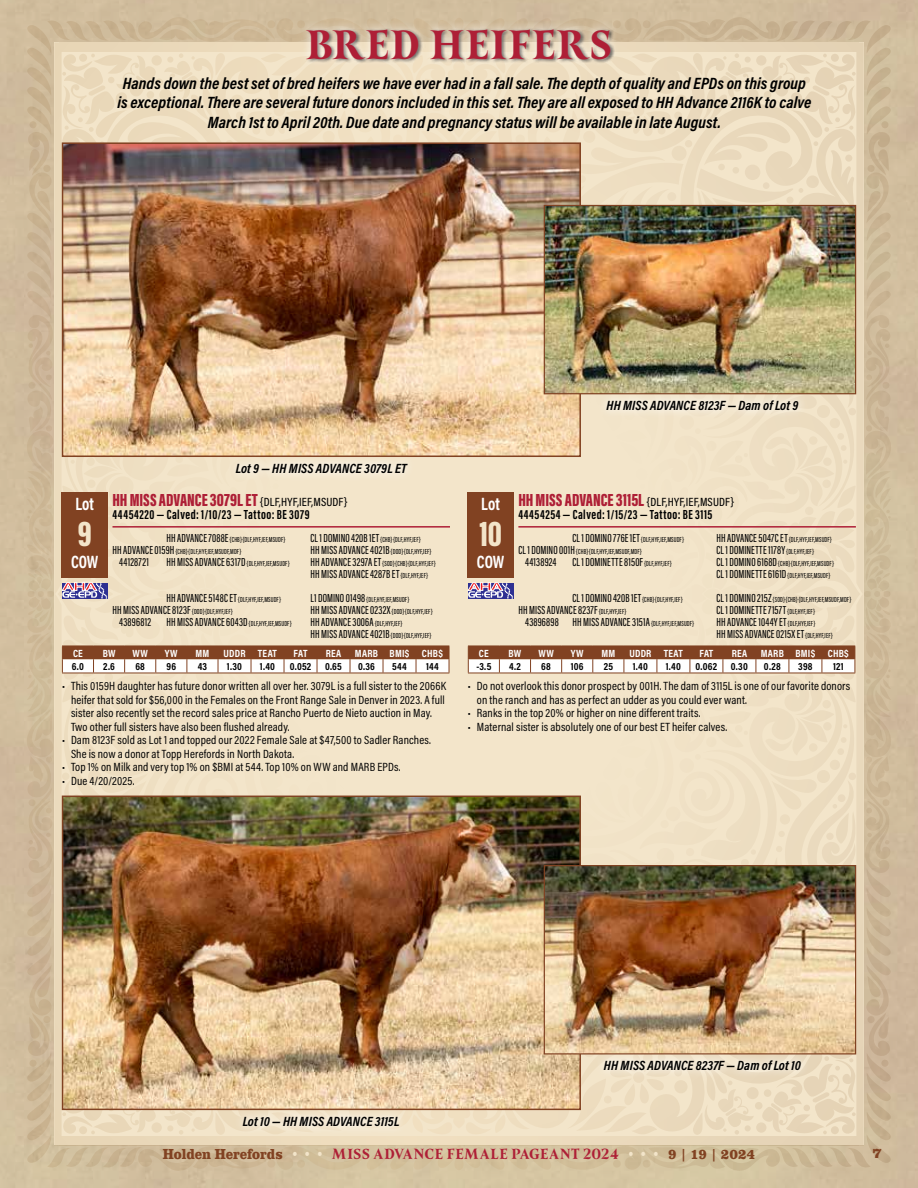
<style>
.page{position:relative;width:918px;height:1188px;background:#fff}
.page>*{position:absolute;margin:0;border:0;box-sizing:border-box;transform-origin:0 0}
.t1{font:42px "Belda Nor Ex B";letter-spacing:.015em;color:#ae1f36}
.t2{font:900 36px "Acumin Pro Extra Cond";color:#f3e5ca}
.t3{font:900 18px "Acumin Pro Extra Cond";color:#ae1f36}
.t4{font:700 18px "Acumin Pro Cond";letter-spacing:.005em;color:#fff;scale:.9 1}
.t5{font:italic 700 16.5px/19.8px "Acumin Pro Cond";letter-spacing:.005em;color:#000;text-align:center}
.t6{font:15px "Belda Nor Ex B";letter-spacing:.02em;color:#ae1f36}
.t7{font:700 expanded 15px "Clarendon URW";color:#814222}
.t8{font:italic 700 13.5px "Acumin Pro Cond";letter-spacing:.01em;color:#000}
.t9{font:700 13.5px "Acumin Pro Extra Cond";letter-spacing:.045em;color:#000}
.t10{font:12px/13.5px "Acumin Pro Cond";letter-spacing:.01em;color:#000}
.t11{font:500 12px/12px "Acumin Pro Extra Cond";letter-spacing:.015em;color:#000}
.t12{font:500 12px "Acumin Pro Cond";letter-spacing:.01em;color:#000}
.t13{font:700 10.5px "Acumin Pro Cond";letter-spacing:.02em;color:#000}
.t14{font:700 10.5px "Acumin Pro Cond";letter-spacing:.02em;color:#fff}
.t15{font:500 7.5px/12px "Acumin Pro Extra Cond";letter-spacing:.025em;color:#000}
.s1{font-family:"Acumin Pro Cond";font-weight:500;font-size:12px;color:#000}
.s2{font-size:12px}
.s3{font-size:7.5px}
.s4{font-family:"Acumin Pro Extra Cond";font-weight:900;font-size:18px;color:#ae1f36}
.s5{font-family:"Clarendon URW Ext Nar";font-weight:700;color:#814222}
.s6{font-family:"Clarendon URW Ext Nar";font-weight:700;color:#f3e5ca}
.s7{font-family:"Clarendon URW Ext Nar";font-weight:300;color:#814222}
</style>
<div class="page">
<hr style="left:0;top:0;width:1px;height:1188px;background:#f3e5ca">
<img style="left:26px;top:17px;width:866px;height:1155px">
<hr style="left:416px;top:673px;width:33px;height:1px;background:#814222">
<h1 class="t1" style="left:306px;top:17px;width:308px">BRED HEIFERS</h1>
<p class="t5" style="left:118px;top:73px;width:695px">Hands down the best set of bred heifers we have ever had in a fall sale. The depth of quality and EPDs on this group is exceptional. There are several future donors included in this set. They are all exposed to HH Advance 2116K to calve<br>March 1st to April 20th. Due date and pregnancy status will be available in late August.</p>
<h3 class="t4" style="left:75px;top:492px;width:22px">Lot</h3>
<h2 class="t2" style="left:78px;top:512px;width:15px">9</h2>
<h3 class="t4" style="left:71px;top:550px;width:32px">COW</h3>
<p class="t8" style="left:236px;top:459px;width:172px">Lot 9 — HH MISS ADVANCE 3079L ET</p>
<h3 class="t3" style="left:112px;top:489px;width:237px">HH MISS ADVANCE 3079L ET <span class="s1">{DLF,HYF,IEF,MSUDF}</span></h3>
<p class="t9" style="left:112px;top:506px;width:199px">44454220 — Calved: 1/10/23 — Tattoo: BE 3079</p>
<p class="t15" style="left:166px;top:533px;width:121px"><span class="s2">HH ADVANCE 7088E</span> {CHB}{DLF,HYF,IEF,MSUDF}</p>
<p class="t15" style="left:310px;top:533px;width:112px"><span class="s2">CL 1 DOMINO 420B 1ET</span> {CHB}{DLF,HYF,IEF}</p>
<p class="t15" style="left:112px;top:545px;width:130px"><span class="s2">HH ADVANCE 0159H</span> {CHB}{DLF,HYF,IEF,MSUDF,MDF}</p>
<p class="t11" style="left:310px;top:544px;width:123px">HH MISS ADVANCE 4021B <span class="s3">{DOD}{DLF,HYF,IEF}</span></p>
<p class="t11" style="left:119px;top:556px;width:31px">44128721</p>
<p class="t15" style="left:166px;top:557px;width:125px"><span class="s2">HH MISS ADVANCE 6317D</span> {DLF,HYF,IEF,MSUDF}</p>
<p class="t15" style="left:311px;top:557px;width:127px"><span class="s2">HH ADVANCE 3297A ET</span> {SOD}{CHB}{DLF,HYF,IEF}</p>
<p class="t11" style="left:310px;top:568px;width:119px">HH MISS ADVANCE 4287B ET <span class="s3">{DLF,HYF,IEF}</span></p>
<p class="t15" style="left:166px;top:593px;width:116px"><span class="s2">HH ADVANCE 5148C ET</span> {DLF,HYF,IEF,MSUDF}</p>
<p class="t15" style="left:311px;top:593px;width:101px"><span class="s2">L1 DOMINO 01498</span> {DLF,HYF,IEF,MSUDF}</p>
<p class="t11" style="left:112px;top:604px;width:122px">HH MISS ADVANCE 8123F <span class="s3">{DOD}{DLF,HYF,IEF}</span></p>
<p class="t11" style="left:311px;top:604px;width:124px">HH MISS ADVANCE 0232X <span class="s3">{DOD}{DLF,HYF,IEF}</span></p>
<p class="t11" style="left:119px;top:616px;width:33px">43896812</p>
<p class="t15" style="left:166px;top:617px;width:127px"><span class="s2">HH MISS ADVANCE 6043D</span> {DLF,HYF,IEF,MSUDF}</p>
<p class="t11" style="left:310px;top:616px;width:123px">HH ADVANCE 3006A <span class="s3">{DLF,HYF,IEF}<br></span>HH MISS ADVANCE 4021B <span class="s3">{DOD}{DLF,HYF,IEF}</span></p>
<p class="t14" style="left:73px;top:646px;width:11px">CE</p>
<p class="t14" style="left:103px;top:646px;width:14px">BW</p>
<p class="t14" style="left:133px;top:646px;width:17px">WW</p>
<p class="t14" style="left:165px;top:646px;width:14px">YW</p>
<p class="t14" style="left:196px;top:646px;width:15px">MM</p>
<p class="t14" style="left:224px;top:646px;width:55px">UDDR TEAT</p>
<p class="t14" style="left:294px;top:646px;width:15px">FAT</p>
<p class="t14" style="left:326px;top:646px;width:17px">REA</p>
<p class="t14" style="left:355px;top:646px;width:90px">MARB BMI$ CHB$</p>
<p class="t13" style="left:72px;top:659px;width:14px">6.0</p>
<p class="t13" style="left:103px;top:659px;width:13px">2.6</p>
<p class="t13" style="left:135px;top:659px;width:11px">68</p>
<p class="t13" style="left:166px;top:659px;width:11px">96</p>
<p class="t13" style="left:198px;top:659px;width:11px">43</p>
<p class="t13" style="left:227px;top:659px;width:17px">1.30</p>
<p class="t13" style="left:260px;top:659px;width:17px">1.40</p>
<p class="t13" style="left:290px;top:659px;width:23px">0.052</p>
<p class="t13" style="left:325px;top:659px;width:18px">0.65</p>
<p class="t13" style="left:358px;top:659px;width:18px">0.36</p>
<p class="t13" style="left:392px;top:659px;width:16px">544</p>
<p class="t13" style="left:426px;top:659px;width:14px">144</p>
<p class="t10" style="left:71px;top:679px;width:377px;text-indent:-9px">• This 0159H daughter has future donor written all over her. 3079L is a full sister to the 2066K heifer that sold for $56,000 in the Females on the Front Range Sale in Denver in 2023. A full sister also recently set the record sales price at Rancho Puerto de Nieto auction in May.<br>Two other full sisters have also been flushed already.</p>
<p class="t10" style="left:71px;top:733px;width:362px;text-indent:-9px">• Dam 8123F sold as Lot 1 and topped our 2022 Female Sale at $47,500 to Sadler Ranches.<br>She is now a donor at Topp Herefords in North Dakota.</p>
<p class="t10" style="left:62px;top:760px;width:340px">• Top 1% on Milk and very top 1% on $BMI at 544. Top 10% on WW and MARB EPDs.</p>
<p class="t10" style="left:62px;top:774px;width:74px">• Due 4/20/2025.</p>
<p class="t8" style="left:606px;top:396px;width:194px">HH MISS ADVANCE 8123F — Dam of Lot 9</p>
<h3 class="t4" style="left:481px;top:492px;width:22px">Lot</h3>
<h2 class="t2" style="left:479px;top:512px;width:24px">10</h2>
<h3 class="t4" style="left:477px;top:550px;width:32px">COW</h3>
<p class="t12" style="left:518px;top:494px;width:217px"><span class="s4">HH MISS ADVANCE 3115L</span> {DLF,HYF,IEF,MSUDF}</p>
<p class="t9" style="left:518px;top:506px;width:195px">44454254 — Calved: 1/15/23 — Tattoo: BE 3115</p>
<p class="t15" style="left:572px;top:533px;width:113px"><span class="s2">CL 1 DOMINO 776E 1ET</span> {DLF,HYF,IEF,MSUDF}</p>
<p class="t15" style="left:716px;top:533px;width:117px"><span class="s2">HH ADVANCE 5047C ET</span> {DLF,HYF,IEF,MSUDF}</p>
<p class="t15" style="left:518px;top:545px;width:125px"><span class="s2">CL 1 DOMINO 001H</span> {CHB}{DLF,HYF,IEF,MSUDF,MDF}</p>
<p class="t11" style="left:716px;top:544px;width:99px">CL 1 DOMINETTE 1178Y <span class="s3">{DLF,HYF,IEF}</span></p>
<p class="t11" style="left:525px;top:556px;width:33px">44138924</p>
<p class="t11" style="left:572px;top:556px;width:101px">CL 1 DOMINETTE 8150F <span class="s3">{DLF,HYF,IEF}</span></p>
<p class="t15" style="left:716px;top:557px;width:119px"><span class="s2">CL 1 DOMINO 6168D</span> {CHB}{DLF,HYF,IEF,MSUDF}<br><span class="s2">CL 1 DOMINETTE 6161D</span> {DLF,HYF,IEF,MSUDF}</p>
<p class="t15" style="left:572px;top:593px;width:112px"><span class="s2">CL 1 DOMINO 420B 1ET</span> {CHB}{DLF,HYF,IEF}</p>
<p class="t15" style="left:716px;top:593px;width:137px"><span class="s2">CL 1 DOMINO 215Z</span> {SOD}{CHB}{DLF,HYF,IEF,MSUDF,MDF}</p>
<p class="t11" style="left:518px;top:604px;width:110px">HH MISS ADVANCE 8237F <span class="s3">{DLF,HYF,IEF}</span></p>
<p class="t11" style="left:716px;top:604px;width:100px">CL 1 DOMINETTE 7157T <span class="s3">{DLF,HYF,IEF}</span></p>
<p class="t11" style="left:525px;top:616px;width:171px">43896898 HH MISS ADVANCE 3151A <span class="s3">{DLF,HYF,IEF,MSUDF}</span></p>
<p class="t11" style="left:716px;top:616px;width:118px">HH ADVANCE 1044Y ET <span class="s3">{DLF,HYF,IEF}<br></span>HH MISS ADVANCE 0215X ET <span class="s3">{DLF,HYF,IEF}</span></p>
<p class="t14" style="left:479px;top:646px;width:11px">CE</p>
<p class="t14" style="left:509px;top:646px;width:14px">BW</p>
<p class="t14" style="left:538px;top:646px;width:17px">WW</p>
<p class="t14" style="left:571px;top:646px;width:14px">YW</p>
<p class="t14" style="left:601px;top:646px;width:15px">MM</p>
<p class="t14" style="left:629px;top:646px;width:55px">UDDR TEAT</p>
<p class="t14" style="left:699px;top:646px;width:15px">FAT</p>
<p class="t14" style="left:732px;top:646px;width:17px">REA</p>
<p class="t14" style="left:761px;top:646px;width:90px">MARB BMI$ CHB$</p>
<p class="t13" style="left:476px;top:659px;width:17px">-3.5</p>
<p class="t13" style="left:509px;top:659px;width:13px">4.2</p>
<p class="t13" style="left:541px;top:659px;width:11px">68</p>
<p class="t13" style="left:571px;top:659px;width:14px">106</p>
<p class="t13" style="left:604px;top:659px;width:11px">25</p>
<p class="t13" style="left:633px;top:659px;width:17px">1.40</p>
<p class="t13" style="left:666px;top:659px;width:17px">1.40</p>
<p class="t13" style="left:696px;top:659px;width:23px">0.062</p>
<p class="t13" style="left:731px;top:659px;width:19px">0.30</p>
<p class="t13" style="left:764px;top:659px;width:18px">0.28</p>
<p class="t13" style="left:798px;top:659px;width:16px">398</p>
<p class="t13" style="left:833px;top:659px;width:12px">121</p>
<p class="t10" style="left:477px;top:679px;width:375px;text-indent:-9px">• Do not overlook this donor prospect by 001H. The dam of 3115L is one of our favorite donors on the ranch and has as perfect an udder as you could ever want.</p>
<p class="t10" style="left:468px;top:706px;width:234px">• Ranks in the top 20% or higher on nine different traits.</p>
<p class="t10" style="left:468px;top:720px;width:261px">• Maternal sister is absolutely one of our best ET heifer calves.</p>
<p class="t8" style="left:243px;top:1112px;width:158px">Lot 10 — HH MISS ADVANCE 3115L</p>
<p class="t8" style="left:604px;top:1056px;width:199px">HH MISS ADVANCE 8237F — Dam of Lot 10</p>
<p class="t6" style="left:163px;top:1144px;width:594px"><span class="s5">Holden Herefords</span> <span class="s6">• • •</span> MISS ADVANCE FEMALE PAGEANT 2024 <span class="s6">• • •</span> <span class="s5">9</span> <span class="s7">|</span> <span class="s5">19</span> <span class="s7">|</span> <span class="s5">2024</span></p>
<p class="t7" style="left:872px;top:1141px;width:11px">7</p>
</div>
